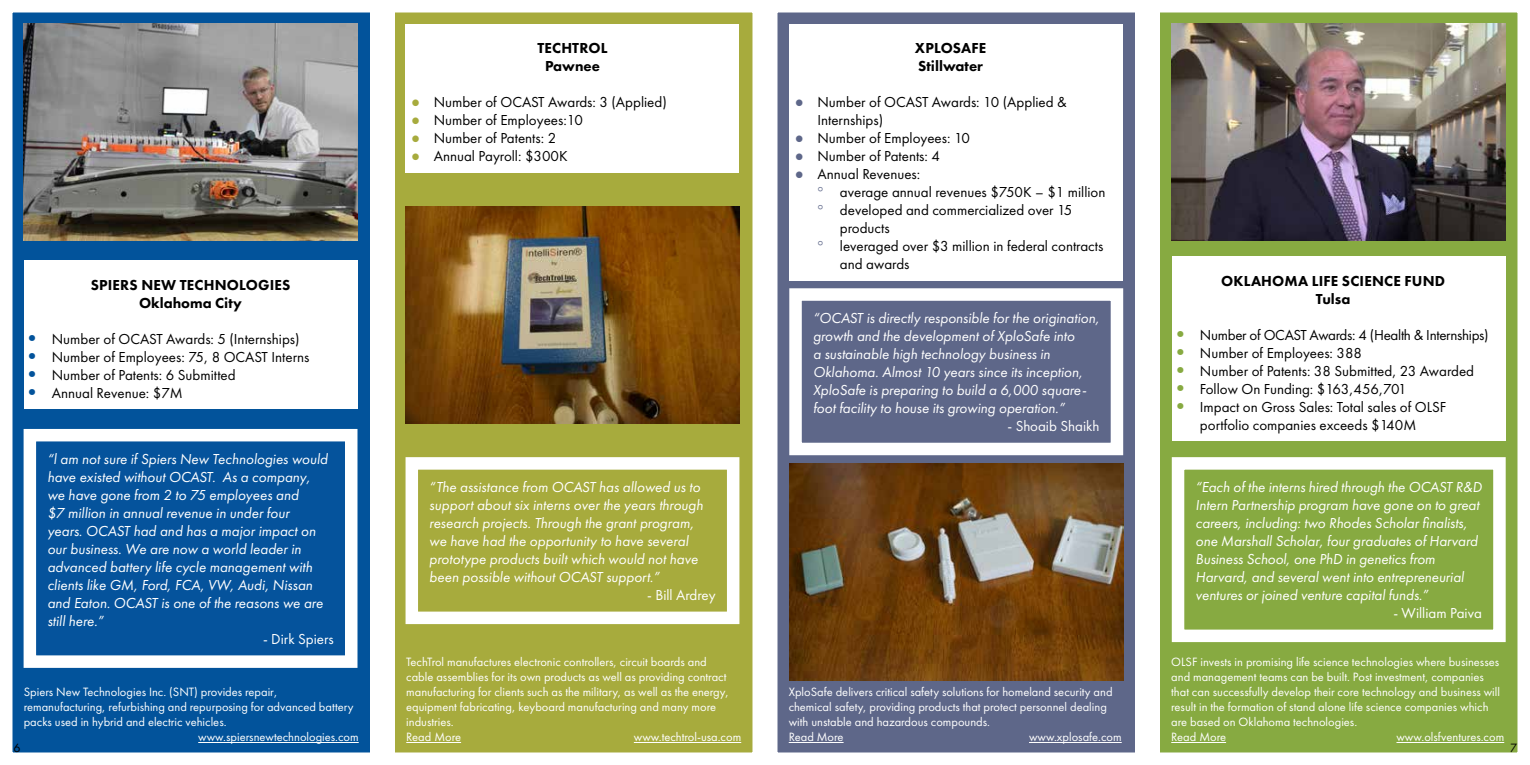
<style>
.page{position:relative;width:1530px;height:765px;background:#fff}
.page>*{position:absolute;margin:0;border:0;box-sizing:border-box;transform-origin:0 0}
.t1{font:italic 15px/18px "Futura PT";color:#fff}
.t2{font:15px/18px "Futura PT";color:#000}
.t3{font:800 15px/18px "Futura PT";letter-spacing:.01em;color:#000;text-align:center}
.t4{font:15px "Futura PT";color:#fff}
.t5{font:15px "Futura PT";letter-spacing:-.02em;color:#000}
.t6{font:12.5px/15px "Futura PT";color:#fff}
.t7{font:12.5px "Futura PT";color:#000}
.s1{font-family:"Hobo Std";color:#02539b}
.s2{font-family:"Verdana";font-weight:700;color:#a7ab3d}
.s3{font-family:"Verdana";font-weight:700;color:#5e6789}
.s4{font-family:"Hobo Std";color:#87aa41}
</style>
<div class="page">
<div style="left:395px;top:12px;width:358px;height:741px;background:#a7ab3d"></div>
<div style="left:412px;top:463px;width:321px;height:155px;background:#a7ab3d"></div>
<div style="left:406px;top:457px;width:333px;height:167px;border:12px solid #fff"></div>
<img style="left:406px;top:206px;width:333px;height:217px">
<div style="left:406px;top:24px;width:333px;height:148px;background:#fff"></div>
<div style="left:12px;top:12px;width:358px;height:741px;background:#02539b"></div>
<div style="left:30px;top:435px;width:321px;height:227px;background:#05539c"></div>
<div style="left:24px;top:429px;width:334px;height:239px;border:12px solid #fff"></div>
<div style="left:24px;top:261px;width:334px;height:148px;background:#fff"></div>
<img style="left:24px;top:24px;width:334px;height:217px">
<div style="left:1160px;top:12px;width:358px;height:741px;background:#87aa41"></div>
<div style="left:1178px;top:463px;width:321px;height:173px;background:#87aa41"></div>
<div style="left:1172px;top:457px;width:334px;height:185px;border:12px solid #fff"></div>
<div style="left:1172px;top:257px;width:334px;height:184px;background:#fff"></div>
<img style="left:1172px;top:24px;width:334px;height:217px">
<svg style="left:777px;top:12px;width:358px;height:741px;background:#666e8e"></svg>
<img style="left:789px;top:463px;width:334px;height:217px">
<div style="left:796px;top:295px;width:321px;height:154px;background:#5e6789"></div>
<div style="left:789px;top:288px;width:334px;height:167px;border:12px solid #fff"></div>
<div style="left:789px;top:24px;width:334px;height:256px;background:#fff"></div>
<p class="t3" style="left:91px;top:276px;width:201px">SPIERS NEW TECHNOLOGIES<br>Oklahoma City</p>
<p class="t2" style="left:29px;top:330px;width:272px"><span class="s1">•</span> Number of OCAST Awards: 5 (Internships)</p>
<p class="t2" style="left:29px;top:348px;width:282px"><span class="s1">•</span> Number of Employees: 75, 8 OCAST Interns</p>
<p class="t2" style="left:29px;top:366px;width:208px"><span class="s1">•</span> Number of Patents: 6 Submitted</p>
<p class="t2" style="left:29px;top:384px;width:155px"><span class="s1">•</span> Annual Revenue: $7M</p>
<p class="t1" style="left:47px;top:450px;width:282px">“l am not sure if Spiers New Technologies would have existed without OCAST. As a company, we have gone from 2 to 75 employees and<br>$7 million in annual revenue in under four years. OCAST had and has a major impact on our business. We are now a world leader in advanced battery life cycle management with clients like GM, Ford, FCA, VW, Audi, Nissan and Eaton. OCAST is one of the reasons we are still here.”</p>
<p class="t4" style="left:263px;top:630px;width:72px">- Dirk Spiers</p>
<p class="t6" style="left:24px;top:685px;width:255px">Spiers New Technologies Inc. (SNT) provides repair,</p>
<p class="t6" style="left:24px;top:700px;width:331px">remanufacturing, refurbishing and repurposing for advanced battery</p>
<p class="t6" style="left:24px;top:715px;width:204px">packs used in hybrid and electric vehicles.</p>
<p class="t6" style="left:198px;top:730px;width:162px">www.spiersnewtechnologies.com</p>
<p class="t7" style="left:13px;top:740px;width:9px">6</p>
<p class="t3" style="left:537px;top:39px;width:72px">TECHTROL<br>Pawnee</p>
<p class="t2" style="left:411px;top:93px;width:257px"><span class="s2">●</span> Number of OCAST Awards: 3 (Applied)</p>
<p class="t2" style="left:411px;top:111px;width:173px"><span class="s2">●</span> Number of Employees:10</p>
<p class="t2" style="left:411px;top:129px;width:147px"><span class="s2">●</span> Number of Patents: 2</p>
<p class="t2" style="left:411px;top:147px;width:158px"><span class="s2">●</span> Annual Payroll: $300K</p>
<p class="t1" style="left:429px;top:478px;width:275px">“The assistance from OCAST has allowed us to support about six interns over the years through research projects. Through the grant program, we have had the opportunity to have several prototype products built which would not have been possible without OCAST support.”</p>
<p class="t4" style="left:647px;top:586px;width:70px">- Bill Ardrey</p>
<p class="t6" style="left:406px;top:655px;width:324px">TechTrol manufactures electronic controllers, circuit boards and cable assemblies for its own products as well as providing contract manufacturing for clients such as the military, as well as the energy, equipment fabricating, keyboard manufacturing and many more industries.<br>Read More</p>
<p class="t6" style="left:634px;top:730px;width:109px">www.techtrol-usa.com</p>
<p class="t3" style="left:915px;top:39px;width:73px;text-align:left">XPLOSAFE<br>Stillwater</p>
<p class="t2" style="left:817px;top:93px;width:251px;text-indent:-22px"><span class="s3">●</span> Number of OCAST Awards: 10 (Applied &amp;<br>Internships)</p>
<p class="t2" style="left:795px;top:129px;width:177px"><span class="s3">●</span> Number of Employees: 10</p>
<p class="t2" style="left:795px;top:147px;width:147px"><span class="s3">●</span> Number of Patents: 4</p>
<p class="t2" style="left:840px;top:165px;width:267px;text-indent:-45px"><span class="s3">●</span> Annual Revenues:<br>average annual revenues $750K – $1 million developed and commercialized over 15 products<br>leveraged over $3 million in federal contracts and awards</p>
<p class="t1" style="left:813px;top:309px;width:288px">“OCAST is directly responsible for the origination, growth and the development of XploSafe into<br>a sustainable high technology business in Oklahoma. Almost 10 years since its inception, XploSafe is preparing to build a 6,000 square&shy;foot facility to house its growing operation.”</p>
<p class="t4" style="left:1008px;top:418px;width:93px">- Shoaib Shaikh</p>
<p class="t6" style="left:789px;top:685px;width:325px">XploSafe delivers critical safety solutions for homeland security and chemical safety, providing products that protect personnel dealing with unstable and hazardous compounds.<br>Read More</p>
<p class="t6" style="left:1029px;top:730px;width:94px">www.xplosafe.com</p>
<p class="t3" style="left:1221px;top:272px;width:225px">OKLAHOMA LIFE SCIENCE FUND<br>Tulsa</p>
<p class="t5" style="left:1177px;top:326px;width:313px"><span class="s4">•</span> Number of OCAST Awards: 4 (Health &amp; Internships)</p>
<p class="t2" style="left:1177px;top:344px;width:186px"><span class="s4">•</span> Number of Employees: 388</p>
<p class="t2" style="left:1177px;top:362px;width:298px"><span class="s4">•</span> Number of Patents: 38 Submitted, 23 Awarded</p>
<p class="t2" style="left:1177px;top:380px;width:231px"><span class="s4">•</span> Follow On Funding: $163,456,701</p>
<p class="t2" style="left:1177px;top:398px;width:270px;text-align:center"><span class="s4">•</span> Impact on Gross Sales: Total sales of OLSF portfolio companies exceeds $140M</p>
<p class="t1" style="left:1196px;top:478px;width:288px">“Each of the interns hired through the OCAST R&amp;D Intern Partnership program have gone on to great careers, including: two Rhodes Scholar finalists, one Marshall Scholar, four graduates of Harvard Business School, one PhD in genetics from Harvard, and several went into entrepreneurial ventures or joined venture capital funds.”</p>
<p class="t4" style="left:1393px;top:604px;width:90px">- William Paiva</p>
<p class="t6" style="left:1171px;top:655px;width:330px">OLSF invests in promising life science technologies where businesses and management teams can be built. Post investment, companies that can successfully develop their core technology and business will result in the formation of stand alone life science companies which are based on Oklahoma technologies.<br>Read More</p>
<p class="t6" style="left:1396px;top:730px;width:109px">www.olsfventures.com</p>
<p class="t7" style="left:1510px;top:740px;width:9px">7</p>
</div>
